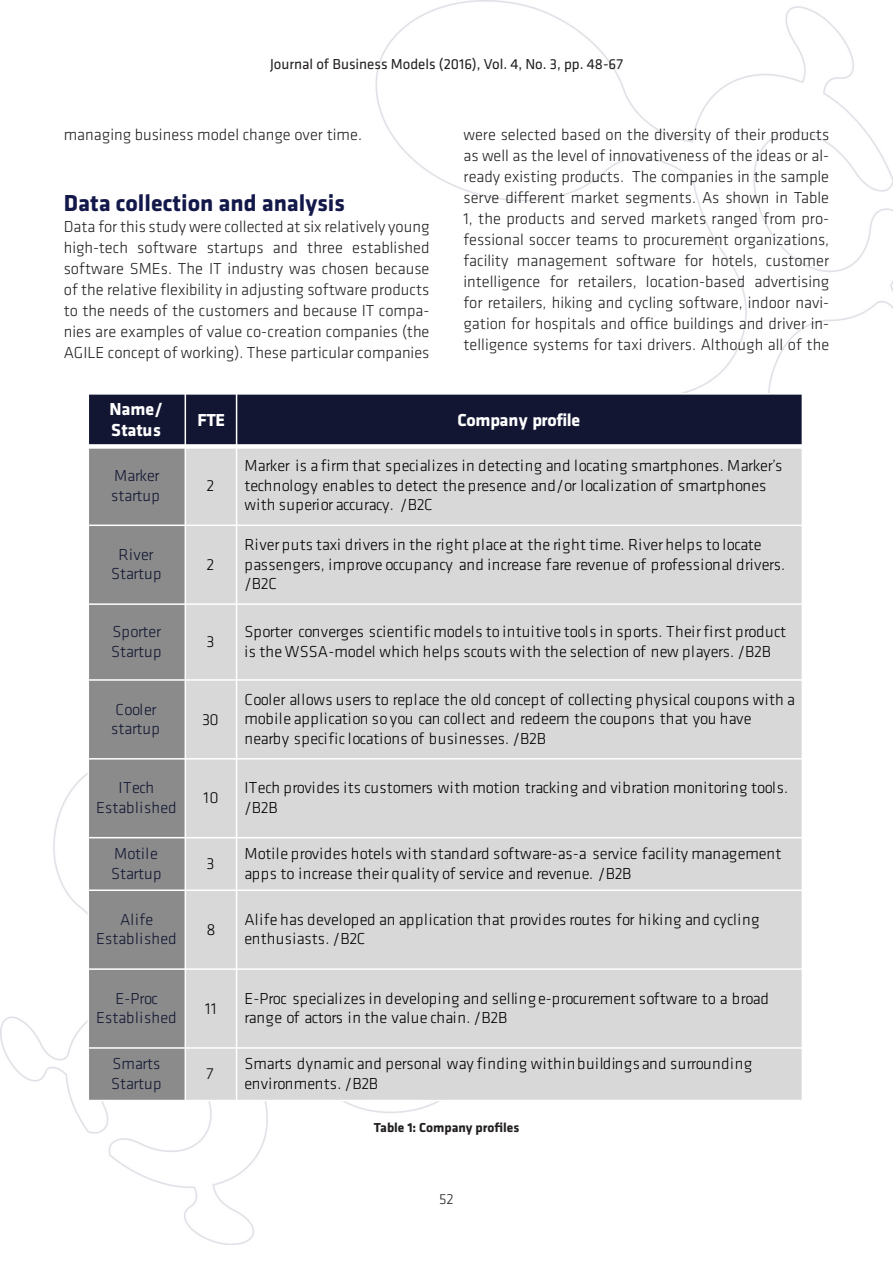
<style>
.page{position:relative;width:893px;height:1263px;background:#fff}
.page>*{position:absolute;margin:0;border:0;box-sizing:border-box;transform-origin:0 0}
.Headline{font:700 24px "Klavika";color:#13184a}
.t1{font:700 18px "Klavika";letter-spacing:-.02em;color:#fff}
.t2{font:700 18px/21px "Klavika";color:#fff}
.t3{font:300 16.5px/19.5px "Klavika";color:#000}
.Brødtekst{font:300 16.5px/21px "Klavika";color:#231f20;text-align:justify}
.t4{font:300 16.5px/19.5px "Klavika";letter-spacing:-.005em;color:#121632}
.t5{font:300 16.5px/19.5px "Klavika";letter-spacing:.02em;color:#000}
.t6{font:300 16.5px/19.5px "Klavika";letter-spacing:.02em;color:#121632;text-align:center}
.t7{font:15px "Klavika";color:#231f20}
.t8{font:300 15px "Klavika";color:#231f20}
.Figure_text{font:700 13.5px "Klavika";color:#231f20}
</style>
<div class="page">
<img style="left:0;top:0;width:893px;height:1244px">
<div style="left:88px;top:394px;width:97px;height:52px;background:#121632"></div>
<div style="left:185px;top:394px;width:52px;height:52px;background:#121632"></div>
<div style="left:237px;top:394px;width:565px;height:52px;background:#121632"></div>
<div style="left:88px;top:446px;width:97px;height:79px;background:#8a8b8a"></div>
<div style="left:185px;top:446px;width:52px;height:79px;background:#d7d8d7"></div>
<div style="left:237px;top:446px;width:565px;height:79px;background:#d7d8d7"></div>
<div style="left:88px;top:525px;width:97px;height:79px;background:#8a8b8a"></div>
<div style="left:185px;top:525px;width:52px;height:79px;background:#d7d8d7"></div>
<div style="left:237px;top:525px;width:565px;height:79px;background:#d7d8d7"></div>
<div style="left:88px;top:604px;width:97px;height:76px;background:#8a8b8a"></div>
<div style="left:185px;top:604px;width:52px;height:76px;background:#d7d8d7"></div>
<div style="left:237px;top:604px;width:565px;height:76px;background:#d7d8d7"></div>
<div style="left:88px;top:680px;width:97px;height:79px;background:#8a8b8a"></div>
<div style="left:185px;top:680px;width:52px;height:79px;background:#d7d8d7"></div>
<div style="left:237px;top:680px;width:565px;height:79px;background:#d7d8d7"></div>
<div style="left:88px;top:759px;width:97px;height:79px;background:#8a8b8a"></div>
<div style="left:185px;top:759px;width:52px;height:79px;background:#d7d8d7"></div>
<div style="left:237px;top:759px;width:565px;height:79px;background:#d7d8d7"></div>
<div style="left:88px;top:838px;width:97px;height:52px;background:#8a8b8a"></div>
<div style="left:185px;top:838px;width:52px;height:52px;background:#d7d8d7"></div>
<div style="left:237px;top:838px;width:565px;height:52px;background:#d7d8d7"></div>
<div style="left:88px;top:890px;width:97px;height:79px;background:#8a8b8a"></div>
<div style="left:185px;top:890px;width:52px;height:79px;background:#d7d8d7"></div>
<div style="left:237px;top:890px;width:565px;height:79px;background:#d7d8d7"></div>
<div style="left:88px;top:969px;width:97px;height:79px;background:#8a8b8a"></div>
<div style="left:185px;top:969px;width:52px;height:79px;background:#d7d8d7"></div>
<div style="left:237px;top:969px;width:565px;height:79px;background:#d7d8d7"></div>
<div style="left:88px;top:1048px;width:97px;height:52px;background:#8a8b8a"></div>
<div style="left:185px;top:1048px;width:52px;height:52px;background:#d7d8d7"></div>
<div style="left:237px;top:1048px;width:565px;height:52px;background:#d7d8d7"></div>
<hr style="left:185px;top:393px;width:1px;height:708px;background:#fff">
<hr style="left:236px;top:393px;width:1px;height:708px;background:#fff">
<div style="left:88px;top:444px;width:715px;height:5px;background:#fff"></div>
<hr style="left:88px;top:524px;width:715px;height:2px;background:#fff">
<hr style="left:88px;top:603px;width:715px;height:2px;background:#fff">
<hr style="left:88px;top:679px;width:715px;height:2px;background:#fff">
<hr style="left:88px;top:758px;width:715px;height:1px;background:#fff">
<hr style="left:88px;top:837px;width:715px;height:1px;background:#fff">
<hr style="left:88px;top:889px;width:715px;height:2px;background:#fff">
<hr style="left:88px;top:968px;width:715px;height:2px;background:#fff">
<hr style="left:88px;top:1047px;width:715px;height:2px;background:#fff">
<hr style="left:88px;top:393px;width:1px;height:708px;background:#fff">
<hr style="left:802px;top:393px;width:1px;height:708px;background:#fff">
<hr style="left:88px;top:393px;width:715px;height:2px;background:#fff">
<hr style="left:88px;top:1100px;width:715px;height:1px;background:#fff">
<p class="t7" style="left:270px;top:56px;width:354px">Journal of Business Models (2016), Vol. 4, No. 3, pp. 48-67</p>
<p class="Brødtekst" style="left:64px;top:124px;width:300px">managing business model change over time.</p>
<p class="Headline" style="left:64px;top:190px;width:282px">Data collection and analysis</p>
<p class="Brødtekst" style="left:64px;top:216px;width:367px">Data for this study were collected at six relatively young high-tech software startups and three established software SMEs. The IT industry was chosen because of the relative flexibility in adjusting software products to the needs of the customers and because IT compa&shy;nies are examples of value co-creation companies (the AGILE concept of working). These particular companies</p>
<p class="Brødtekst" style="left:463px;top:124px;width:367px">were selected based on the diversity of their products as well as the level of innovativeness of the ideas or al&shy;ready existing products. The companies in the sample serve different market segments. As shown in Table 1, the products and served markets ranged from pro&shy;fessional soccer teams to procurement organizations, facility management software for hotels, customer intelligence for retailers, location-based advertising for retailers, hiking and cycling software, indoor navi&shy;gation for hospitals and office buildings and driver in&shy;telligence systems for taxi drivers. Although all of the</p>
<p class="t2" style="left:110px;top:399px;width:55px">Name/<br>Status</p>
<p class="t1" style="left:198px;top:410px;width:29px">FTE</p>
<p class="t1" style="left:457px;top:410px;width:124px">Company profile</p>
<p class="t4" style="left:111px;top:466px;width:50px">Marker startup</p>
<p class="t3" style="left:207px;top:476px;width:9px">2</p>
<p class="t3" style="left:244px;top:456px;width:539px">Marker is a firm that specializes in detecting and locating smartphones. Marker’s technology enables to detect the presence and/or localization of smartphones with superior accuracy. /B2C</p>
<p class="t4" style="left:111px;top:545px;width:52px;text-align:center">River<br>Startup</p>
<p class="t3" style="left:207px;top:555px;width:9px">2</p>
<p class="t3" style="left:244px;top:535px;width:542px">River puts taxi drivers in the right place at the right time. River helps to locate passengers, improve occupancy and increase fare revenue of professional drivers. /B2C</p>
<p class="t4" style="left:111px;top:622px;width:52px">Sporter<br>Startup</p>
<p class="t3" style="left:207px;top:632px;width:10px">3</p>
<p class="t3" style="left:244px;top:622px;width:543px">Sporter converges scientific models to intuitive tools in sports. Their first product is the WSSA-model which helps scouts with the selection of new players. /B2B</p>
<p class="t4" style="left:111px;top:700px;width:50px">Cooler startup</p>
<p class="t3" style="left:202px;top:710px;width:18px">30</p>
<p class="t3" style="left:244px;top:690px;width:552px">Cooler allows users to replace the old concept of collecting physical coupons with a mobile application so you can collect and redeem the coupons that you have nearby specific locations of businesses. /B2B</p>
<p class="t6" style="left:96px;top:778px;width:82px">ITech<br>Established</p>
<p class="t3" style="left:204px;top:788px;width:17px">10</p>
<p class="t3" style="left:244px;top:778px;width:545px">ITech provides its customers with motion tracking and vibration monitoring tools. /B2B</p>
<p class="t4" style="left:111px;top:844px;width:52px">Motile<br>Startup</p>
<p class="t3" style="left:207px;top:854px;width:10px">3</p>
<p class="t3" style="left:244px;top:844px;width:539px">Motile provides hotels with standard software-as-a service facility management apps to increase their quality of service and revenue. /B2B</p>
<p class="t6" style="left:96px;top:910px;width:82px">Alife<br>Established</p>
<p class="t3" style="left:207px;top:920px;width:11px">8</p>
<p class="t3" style="left:244px;top:910px;width:517px">Alife has developed an application that provides routes for hiking and cycling enthusiasts. /B2C</p>
<p class="t4" style="left:96px;top:989px;width:82px;text-align:center">E-Proc<br>Established</p>
<p class="t3" style="left:205px;top:999px;width:13px">11</p>
<p class="t3" style="left:244px;top:989px;width:526px">E-Proc specializes in developing and selling e-procurement software to a broad range of actors in the value chain. /B2B</p>
<p class="t4" style="left:111px;top:1054px;width:52px">Smarts<br>Startup</p>
<p class="t3" style="left:207px;top:1064px;width:9px">7</p>
<p class="t5" style="left:244px;top:1054px;width:509px">Smarts dynamic and personal way finding within buildings and surrounding environments. /B2B</p>
<p class="Figure_text" style="left:374px;top:1120px;width:147px">Table 1: Company profiles</p>
<p class="t8" style="left:439px;top:1191px;width:16px">52</p>
</div>
